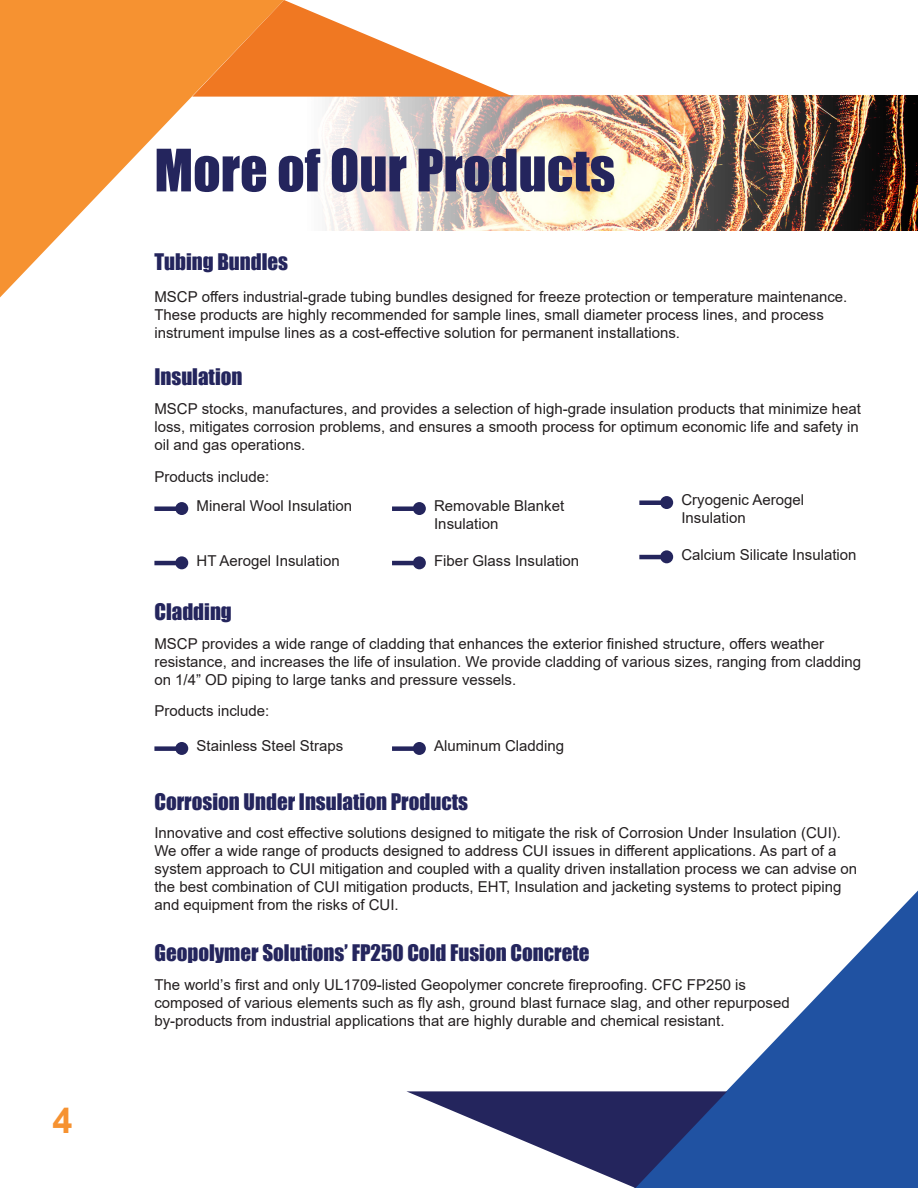
<style>
.page{position:relative;width:918px;height:1188px;background:#fff}
.page>*{position:absolute;margin:0;border:0;box-sizing:border-box;transform-origin:0 0}
.t1{font:54px "Impact";color:#24255d}
.t2{font:700 36px "Arial";color:#f69231}
.t3{font:21px "Impact";color:#24255d}
.t4{font:15px/18px "Arial";color:#231f20}
</style>
<div class="page">
<img style="left:325px;top:96px;width:593px;height:134px">
<svg style="left:726px;top:891px;width:192px;height:297px;fill:#2052a2"></svg>
<svg style="left:406px;top:1091px;width:321px;height:97px"></svg>
<div style="left:154px;top:506px;width:26px;height:5px;background:#24255d"></div>
<hr style="left:154px;top:561px;width:26px;height:4px;background:#24255d">
<div style="left:154px;top:746px;width:26px;height:5px;background:#24255d"></div>
<div style="left:392px;top:746px;width:25px;height:5px;background:#24255d"></div>
<hr style="left:392px;top:561px;width:25px;height:4px;background:#24255d">
<hr style="left:639px;top:555px;width:26px;height:4px;background:#24255d">
<div style="left:392px;top:506px;width:25px;height:5px;background:#24255d"></div>
<div style="left:639px;top:500px;width:26px;height:5px;background:#24255d"></div>
<div style="left:175px;top:502px;width:13px;height:13px;background:#24255d;border-radius:50%"></div>
<div style="left:175px;top:556px;width:13px;height:13px;background:#24255d;border-radius:50%"></div>
<div style="left:175px;top:742px;width:13px;height:13px;background:#24255d;border-radius:50%"></div>
<div style="left:413px;top:742px;width:13px;height:13px;background:#24255d;border-radius:50%"></div>
<div style="left:413px;top:556px;width:13px;height:13px;background:#24255d;border-radius:50%"></div>
<div style="left:660px;top:550px;width:13px;height:13px;background:#24255d;border-radius:50%"></div>
<div style="left:413px;top:502px;width:13px;height:13px;background:#24255d;border-radius:50%"></div>
<div style="left:660px;top:496px;width:13px;height:13px;background:#24255d;border-radius:50%"></div>
<svg style="left:0;top:0;width:192px;height:297px;fill:#f69231"></svg>
<svg style="left:192px;top:0;width:321px;height:97px"></svg>
<p class="t2" style="left:52px;top:1095px;width:22px">4</p>
<p class="t1" style="left:154px;top:128px;width:462px">More of Our Products</p>
<p class="t3" style="left:154px;top:245px;width:135px">Tubing Bundles</p>
<p class="t4" style="left:154px;top:287px;width:695px">MSCP offers industrial-grade tubing bundles designed for freeze protection or temperature maintenance.<br>These products are highly recommended for sample lines, small diameter process lines, and process instrument impulse lines as a cost-effective solution for permanent installations.</p>
<p class="t3" style="left:154px;top:360px;width:90px">Insulation</p>
<p class="t4" style="left:154px;top:400px;width:708px">MSCP stocks, manufactures, and provides a selection of high-grade insulation products that minimize heat loss, mitigates corrosion problems, and ensures a smooth process for optimum economic life and safety in oil and gas operations.</p>
<p class="t4" style="left:154px;top:467px;width:117px">Products include:</p>
<p class="t4" style="left:197px;top:497px;width:157px">Mineral Wool Insulation</p>
<p class="t4" style="left:197px;top:551px;width:145px">HT Aerogel Insulation</p>
<p class="t3" style="left:154px;top:595px;width:79px">Cladding</p>
<p class="t4" style="left:434px;top:497px;width:132px">Removable Blanket<br>Insulation</p>
<p class="t4" style="left:681px;top:491px;width:124px">Cryogenic Aerogel<br>Insulation</p>
<p class="t4" style="left:434px;top:551px;width:147px">Fiber Glass Insulation</p>
<p class="t4" style="left:681px;top:545px;width:177px">Calcium Silicate Insulation</p>
<p class="t4" style="left:154px;top:634px;width:708px">MSCP provides a wide range of cladding that enhances the exterior finished structure, offers weather resistance, and increases the life of insulation. We provide cladding of various sizes, ranging from cladding on 1/4” OD piping to large tanks and pressure vessels.</p>
<p class="t4" style="left:154px;top:702px;width:117px">Products include:</p>
<p class="t4" style="left:197px;top:737px;width:148px">Stainless Steel Straps</p>
<p class="t4" style="left:434px;top:737px;width:132px">Aluminum Cladding</p>
<p class="t3" style="left:154px;top:786px;width:315px">Corrosion Under Insulation Products</p>
<p class="t4" style="left:154px;top:823px;width:704px">Innovative and cost effective solutions designed to mitigate the risk of Corrosion Under Insulation (CUI).<br>We offer a wide range of products designed to address CUI issues in different applications. As part of a system approach to CUI mitigation and coupled with a quality driven installation process we can advise on the best combination of CUI mitigation products, EHT, Insulation and jacketing systems to protect piping and equipment from the risks of CUI.</p>
<p class="t3" style="left:154px;top:936px;width:437px">Geopolymer Solutions’ FP250 Cold Fusion Concrete</p>
<p class="t4" style="left:154px;top:975px;width:637px">The world’s first and only UL1709-listed Geopolymer concrete fireproofing. CFC FP250 is composed of various elements such as fly ash, ground blast furnace slag, and other repurposed by-products from industrial applications that are highly durable and chemical resistant.</p>
</div>
